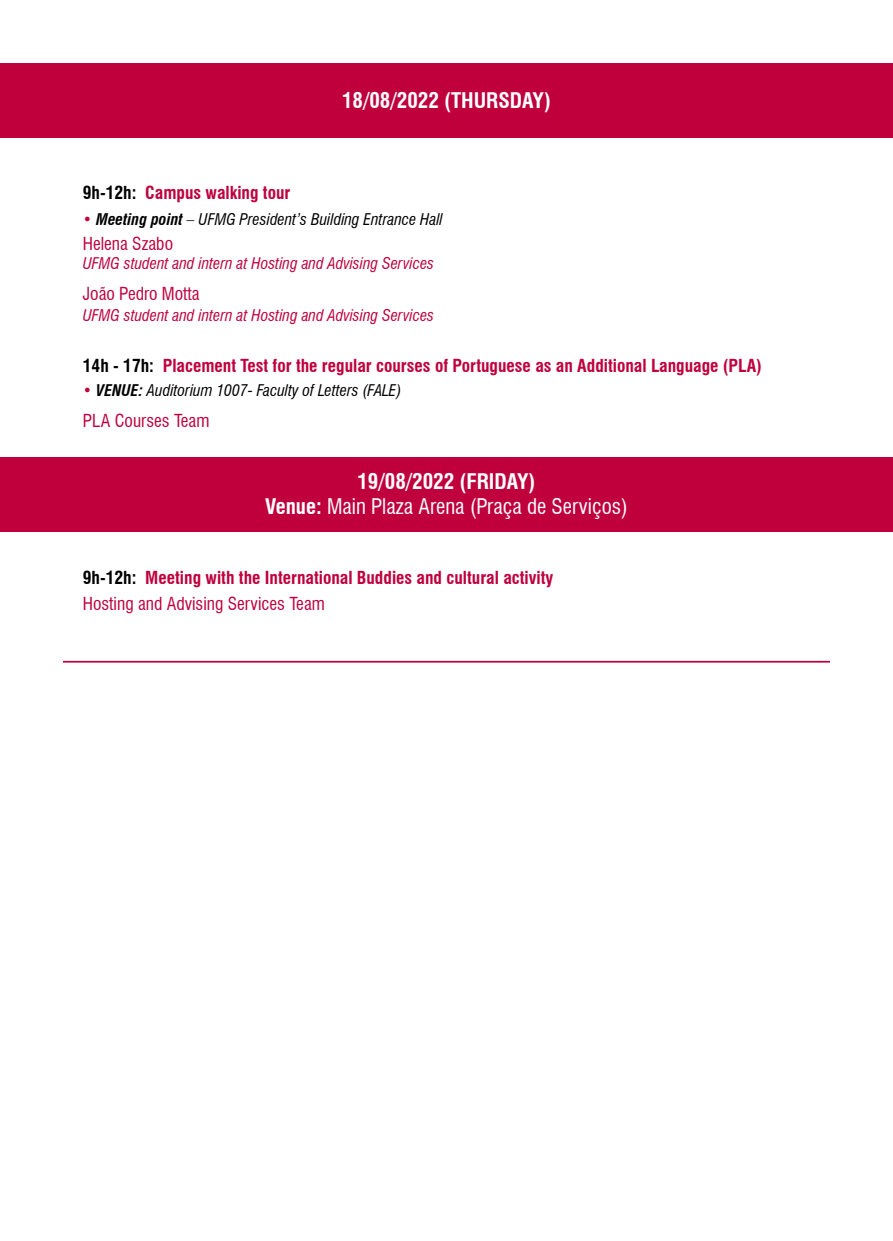
<style>
.page{position:relative;width:893px;height:1241px;background:#fff}
.page>*{position:absolute;margin:0;border:0;box-sizing:border-box;transform-origin:0 0}
.t1{font:condensed 21px/25.2px "Swiss 721 BT";color:#fff;text-align:center}
.t2{font:700 condensed 21px "Swiss 721 BT";color:#fff}
.t3{font:700 condensed 17.5px/25.9px "Swiss 721 BT";color:#bf003d}
.t4{font:condensed 17.5px "Swiss 721 BT";color:#bf003d}
.t5{font:italic condensed 15.75px "Swiss 721 BT";color:#bf003d}
.t6{font:italic condensed 15.75px "Swiss 721 BT";color:#000}
.s1{color:#000}
.s2{color:#bf003d}
.s3{font-weight:700}
.s4{font-weight:400}
</style>
<div class="page">
<div style="left:0;top:63px;width:893px;height:74px;background:#bf003d"></div>
<div style="left:0;top:457px;width:893px;height:75px;background:#bf003d"></div>
<hr style="left:63px;top:660px;width:767px;height:2px;background:#bf003d">
<p class="t2" style="left:342px;top:88px;width:210px">18/08/2022 (THURSDAY)</p>
<p class="t3" style="left:83px;top:179px;width:209px"><span class="s1">9h-12h:</span> Campus walking tour</p>
<p class="t6" style="left:83px;top:209px;width:361px"><span class="s2">•</span> <span class="s3">Meeting point</span> – UFMG President’s Building Entrance Hall</p>
<p class="t4" style="left:83px;top:233px;width:92px">Helena Szabo</p>
<p class="t5" style="left:83px;top:254px;width:353px">UFMG student and intern at Hosting and Advising Services</p>
<p class="t4" style="left:83px;top:283px;width:118px">João Pedro Motta</p>
<p class="t5" style="left:83px;top:306px;width:353px">UFMG student and intern at Hosting and Advising Services</p>
<p class="t3" style="left:83px;top:353px;width:681px"><span class="s1">14h - 17h:</span> Placement Test for the regular courses of Portuguese as an Additional Language (PLA)</p>
<p class="t6" style="left:83px;top:381px;width:320px"><span class="s2">•</span> <span class="s3">VENUE:</span> Auditorium 1007- Faculty of Letters (FALE)</p>
<p class="t4" style="left:83px;top:410px;width:128px">PLA Courses Team</p>
<p class="t1" style="left:265px;top:469px;width:364px"><span class="s3">19/08/2022 (FRIDAY)<br>Venue:</span> Main Plaza Arena (Praça de Serviços)</p>
<p class="t3" style="left:83px;top:564px;width:472px"><span class="s1">9h-12h:</span> Meeting with the International Buddies and cultural activity<br><span class="s4">Hosting and Advising Services Team</span></p>
</div>
